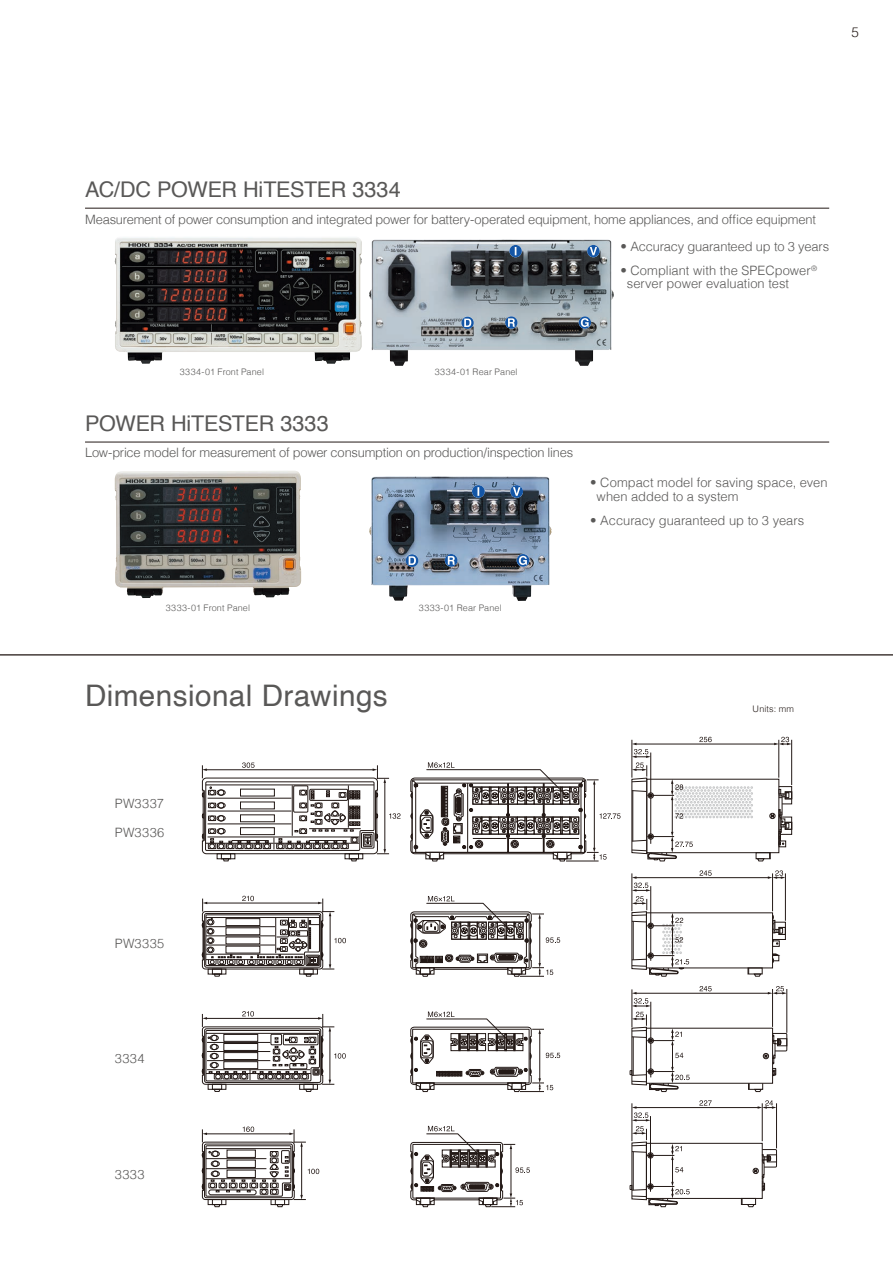
<style>
.page{position:relative;width:893px;height:1263px;background:#fff}
.page>*{position:absolute;margin:0;border:0;box-sizing:border-box;transform-origin:0 0}
.t1{font:29.7px "Helvetica";letter-spacing:.01em;color:#595857}
.t2{font:21.6px "Helvetica";letter-spacing:-.01em;color:#595857}
.t3{font:300 13.5px "Helvetica";color:#231916}
.t4{font:300 12.9px/13.5px "Helvetica";letter-spacing:-.01em;color:#595857}
.t5{font:300 9px "Helvetica";letter-spacing:.015em;color:#595857}
.t6{font:300 9px "Helvetica";letter-spacing:.015em;color:#231916}
</style>
<div class="page">
<div style="left:748px;top:967px;width:15px;height:7px;border:1px solid #231916"></div>
<svg style="left:748px;top:968px;width:14px;height:9px"></svg>
<svg style="left:772px;top:914px;width:14px;height:33px"></svg>
<svg style="left:772px;top:953px;width:8px;height:12px"></svg>
<div style="left:748px;top:1083px;width:15px;height:7px;border:1px solid #231916"></div>
<svg style="left:749px;top:1084px;width:14px;height:9px"></svg>
<div style="left:646px;top:1028px;width:127px;height:56px;border:1px solid #231916"></div>
<svg style="left:762px;top:1032px;width:26px;height:44px"></svg>
<div style="left:741px;top:1198px;width:15px;height:7px;border:1px solid #231916"></div>
<svg style="left:742px;top:1199px;width:13px;height:9px"></svg>
<div style="left:646px;top:1143px;width:117px;height:56px;border:1px solid #231916"></div>
<svg style="left:752px;top:1149px;width:25px;height:42px"></svg>
<svg style="left:631px;top:737px;width:161px;height:125px"></svg>
<svg style="left:201px;top:762px;width:200px;height:100px"></svg>
<hr style="left:772px;top:873px;width:1px;height:38px;background:#231916">
<hr style="left:785px;top:873px;width:1px;height:48px;background:#231916">
<hr style="left:632px;top:873px;width:1px;height:38px;background:#231916">
<hr style="left:636px;top:877px;width:133px;height:1px;background:#231916">
<svg style="left:699px;top:870px;width:13px;height:6px"></svg>
<svg style="left:768px;top:870px;width:17px;height:9px"></svg>
<svg style="left:631px;top:876px;width:58px;height:101px"></svg>
<hr style="left:772px;top:989px;width:1px;height:38px;background:#231916">
<hr style="left:786px;top:989px;width:1px;height:44px;background:#231916">
<hr style="left:632px;top:989px;width:1px;height:38px;background:#231916">
<hr style="left:636px;top:993px;width:133px;height:1px;background:#231916">
<svg style="left:699px;top:986px;width:13px;height:5px"></svg>
<svg style="left:768px;top:986px;width:19px;height:8px"></svg>
<svg style="left:629px;top:992px;width:61px;height:101px"></svg>
<hr style="left:762px;top:1103px;width:1px;height:38px;background:#231916">
<hr style="left:776px;top:1103px;width:1px;height:45px;background:#231916">
<hr style="left:632px;top:1103px;width:1px;height:38px;background:#231916">
<hr style="left:636px;top:1107px;width:122px;height:1px;background:#231916">
<svg style="left:699px;top:1100px;width:13px;height:5px"></svg>
<svg style="left:758px;top:1100px;width:18px;height:9px"></svg>
<svg style="left:629px;top:1106px;width:61px;height:102px"></svg>
<svg style="left:201px;top:896px;width:145px;height:196px"></svg>
<svg style="left:201px;top:1126px;width:118px;height:82px"></svg>
<svg style="left:410px;top:762px;width:210px;height:100px"></svg>
<svg style="left:410px;top:896px;width:150px;height:81px"></svg>
<svg style="left:410px;top:1011px;width:150px;height:82px"></svg>
<svg style="left:410px;top:1126px;width:120px;height:82px"></svg>
<img style="left:115px;top:237px;width:247px;height:127px">
<img style="left:115px;top:471px;width:186px;height:127px">
<hr style="left:0;top:654px;width:893px;height:1px;background:#231916">
<img style="left:369px;top:240px;width:245px;height:126px">
<svg style="left:505px;top:316px;width:12px;height:13px"></svg>
<svg style="left:587px;top:245px;width:13px;height:12px"></svg>
<svg style="left:579px;top:316px;width:12px;height:13px"></svg>
<svg style="left:461px;top:317px;width:13px;height:12px"></svg>
<svg style="left:509px;top:245px;width:13px;height:12px"></svg>
<img style="left:369px;top:476px;width:182px;height:125px">
<svg style="left:445px;top:554px;width:13px;height:13px"></svg>
<svg style="left:510px;top:485px;width:13px;height:13px"></svg>
<svg style="left:517px;top:554px;width:12px;height:13px"></svg>
<svg style="left:406px;top:554px;width:12px;height:13px"></svg>
<svg style="left:472px;top:485px;width:13px;height:13px"></svg>
<hr style="left:85px;top:208px;width:744px;height:1px;background:#231916">
<hr style="left:85px;top:442px;width:744px;height:1px;background:#231916">
<p class="t3" style="left:851px;top:21px;width:9px">5</p>
<h2 class="t2" style="left:85px;top:173px;width:317px">AC/DC POWER HiTESTER 3334</h2>
<p class="t4" style="left:85px;top:211px;width:732px">Measurement of power consumption and integrated power for battery-operated equipment, home appliances, and office equipment</p>
<p class="t4" style="left:620px;top:239px;width:210px">• Accuracy guaranteed up to 3 years</p>
<p class="t4" style="left:627px;top:263px;width:192px;text-indent:-6px">• Compliant with the SPECpower<sup>® </sup>server power evaluation test</p>
<p class="t5" style="left:180px;top:364px;width:86px">3334-01 Front Panel</p>
<h2 class="t2" style="left:85px;top:407px;width:245px">POWER HiTESTER 3333</h2>
<p class="t5" style="left:435px;top:364px;width:84px">3334-01 Rear Panel</p>
<p class="t4" style="left:85px;top:445px;width:490px">Low-price model for measurement of power consumption on production/inspection lines</p>
<p class="t4" style="left:597px;top:475px;width:233px;text-indent:-6px">• Compact model for saving space, even when added to a system</p>
<p class="t4" style="left:590px;top:513px;width:216px">• Accuracy guaranteed up to 3 years</p>
<p class="t5" style="left:166px;top:600px;width:86px">3333-01 Front Panel</p>
<h1 class="t1" style="left:85px;top:672px;width:304px">Dimensional Drawings</h1>
<p class="t5" style="left:419px;top:600px;width:84px">3333-01 Rear Panel</p>
<p class="t6" style="left:753px;top:701px;width:43px">Units: mm</p>
<p class="t4" style="left:115px;top:796px;width:51px">PW3337</p>
<p class="t4" style="left:115px;top:825px;width:51px">PW3336</p>
<p class="t4" style="left:115px;top:936px;width:51px">PW3335</p>
<p class="t4" style="left:115px;top:1050px;width:31px">3334</p>
<p class="t4" style="left:115px;top:1166px;width:31px">3333</p>
</div>
